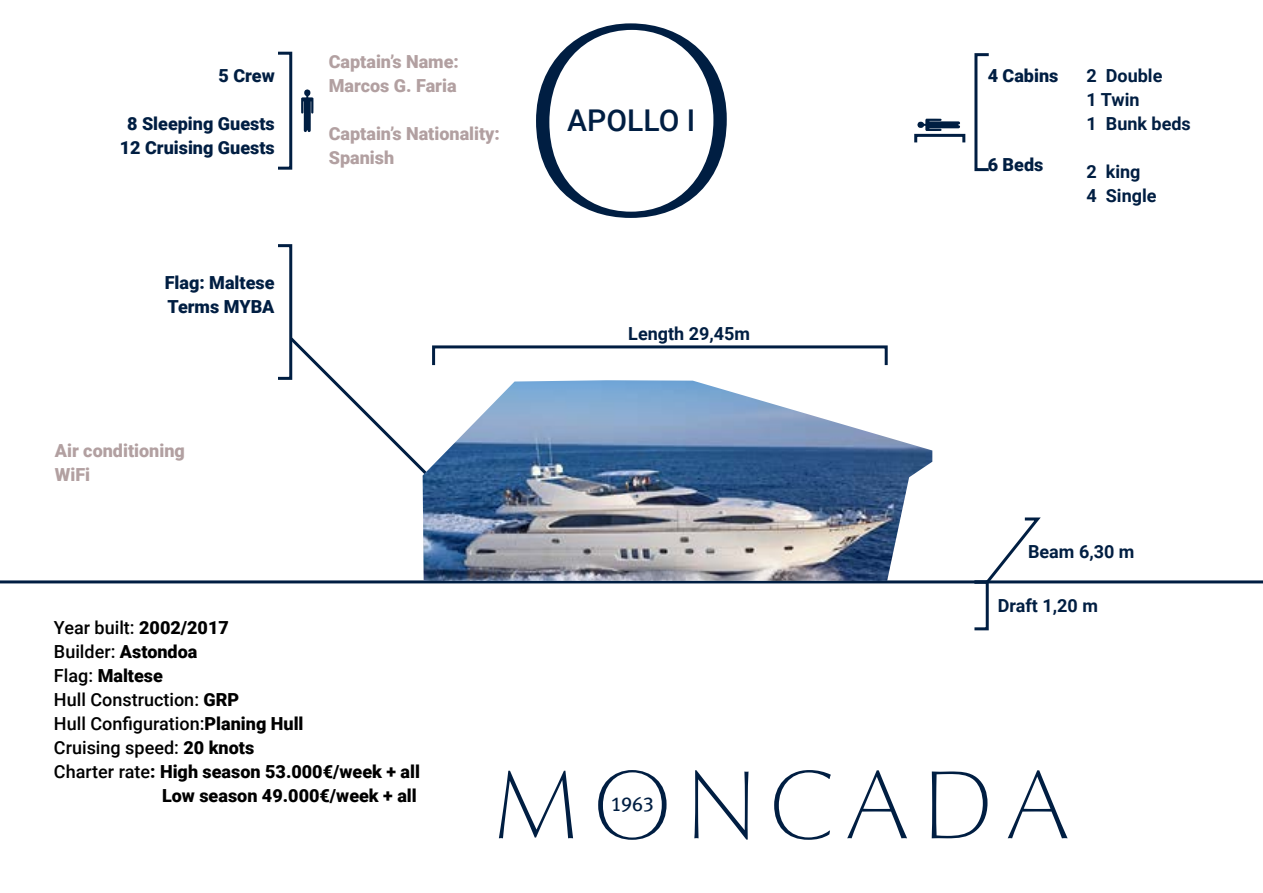
<style>
.page{position:relative;width:1263px;height:893px;background:#fff}
.page>*{position:absolute;margin:0;border:0;box-sizing:border-box;transform-origin:0 0}
.t1{font:500 30px "Roboto";color:#001e42}
.t2{font:20.25px "Meta Plus Book Caps";color:#001e42}
.t3{font:500 18px "Roboto";color:#000}
.t4{font:900 18px "Roboto";color:#000}
.t5{font:900 18px/24px "Roboto";color:#b2a0a1}
.t6{font:900 18px/24px "Roboto";color:#001e42;text-align:center}
.t7{font:700 18px/24px "Roboto";color:#001e42}
.s1{font-weight:900}
.s2{font-weight:500}
</style>
<div class="page">
<div style="left:974px;top:53px;width:16px;height:118px;border:3px solid #001e42"></div>
<div style="left:276px;top:244px;width:16px;height:136px;border:3px solid #001e42"></div>
<div style="left:276px;top:52px;width:16px;height:118px;border:3px solid #001e42"></div>
<svg style="left:301px;top:89px;width:12px;height:43px"></svg>
<svg style="left:917px;top:119px;width:43px;height:12px"></svg>
<div style="left:914px;top:134px;width:51px;height:10px;border:3px solid #001e42"></div>
<hr style="left:0;top:580px;width:1263px;height:3px;background:#001e42">
<svg style="left:287px;top:334px;width:136px;height:143px"></svg>
<div style="left:973px;top:580px;width:16px;height:50px;border:3px solid #001e42"></div>
<svg style="left:971px;top:517px;width:73px;height:68px"></svg>
<div style="left:432px;top:345px;width:456px;height:22px;border:3px solid #001e42"></div>
<img style="left:423px;top:380px;width:509px;height:201px">
<svg style="left:536px;top:23px;width:191px;height:195px"></svg>
<svg style="left:499px;top:771px;width:74px;height:67px"></svg>
<svg style="left:598px;top:770px;width:68px;height:70px"></svg>
<svg style="left:694px;top:770px;width:54px;height:70px"></svg>
<svg style="left:774px;top:770px;width:57px;height:70px"></svg>
<svg style="left:847px;top:770px;width:60px;height:68px"></svg>
<svg style="left:932px;top:771px;width:55px;height:67px"></svg>
<svg style="left:1008px;top:770px;width:59px;height:68px"></svg>
<p class="t5" style="left:329px;top:49px;width:132px">Captain’s Name:<br>Marcos G. Faria</p>
<p class="t5" style="left:329px;top:121px;width:173px">Captain’s Nationality:<br>Spanish</p>
<p class="t6" style="left:219px;top:63px;width:58px">5 Crew</p>
<p class="t6" style="left:120px;top:111px;width:157px">8 Sleeping Guests<br>12 Cruising Guests</p>
<h1 class="t1" style="left:567px;top:100px;width:130px">APOLLO I</h1>
<p class="t6" style="left:165px;top:270px;width:111px;text-align:left">Flag: Maltese<br>Terms MYBA</p>
<p class="t5" style="left:55px;top:438px;width:132px">Air conditioning<br>WiFi</p>
<p class="t3" style="left:54px;top:615px;width:176px">Year built: <span class="s1">2002/2017</span></p>
<p class="t3" style="left:54px;top:639px;width:145px">Builder: <span class="s1">Astondoa</span></p>
<p class="t4" style="left:54px;top:663px;width:110px"><span class="s2">Flag:</span> Maltese</p>
<p class="t3" style="left:54px;top:687px;width:187px">Hull Construction: <span class="s1">GRP</span></p>
<p class="t3" style="left:54px;top:711px;width:251px">Hull Configuration:<span class="s1">Planing Hull</span></p>
<p class="t3" style="left:54px;top:735px;width:202px">Cruising speed: <span class="s1">20 knots</span></p>
<p class="t4" style="left:54px;top:759px;width:367px"><span class="s2">Charter rate</span>: High season 53.000€/week + all</p>
<p class="t4" style="left:162px;top:783px;width:256px">Low season 49.000€/week + all</p>
<p class="t7" style="left:628px;top:321px;width:123px">Length 29,45m</p>
<p class="t2" style="left:611px;top:792px;width:45px">1963</p>
<p class="t6" style="left:988px;top:63px;width:72px">4 Cabins</p>
<p class="t6" style="left:988px;top:152px;width:57px">6 Beds</p>
<p class="t7" style="left:1086px;top:63px;width:106px">2 Double<br>1 Twin<br>1 Bunk beds</p>
<p class="t7" style="left:1086px;top:159px;width:72px">2 king<br>4 Single</p>
<p class="t7" style="left:1028px;top:539px;width:108px">Beam 6,30 m</p>
<p class="t7" style="left:998px;top:593px;width:102px">Draft 1,20 m</p>
</div>
